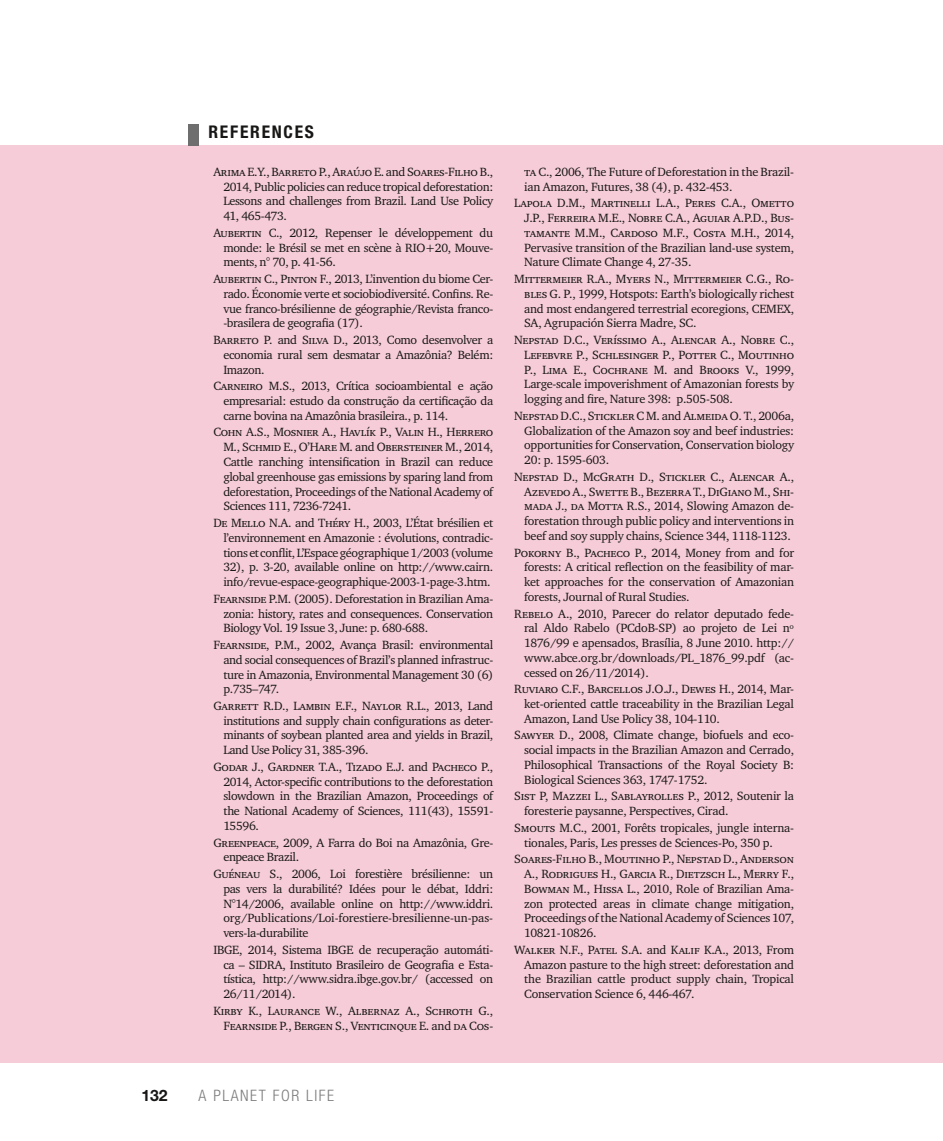
<style>
.page{position:relative;width:943px;height:1141px;background:#fff}
.page>*{position:absolute;margin:0;border:0;box-sizing:border-box;transform-origin:0 0}
.T6-RefBiblio{font:700 condensed 17.5px "Helvetica Neue";letter-spacing:.1em;color:#181716}
.t1{font:300 condensed 15.75px "Helvetica Neue";letter-spacing:.1em;color:#7a7b7a}
.t2{font:700 15.75px "Helvetica Neue";color:#181716}
.TX4-ReferenceBiblio{font:12.25px/14.9px "Charter ITC";letter-spacing:-.025em;color:#181716;text-align:justify}
</style>
<div class="page">
<div style="left:0;top:145px;width:943px;height:918px;background:#f5ccd8"></div>
<div style="left:189px;top:124px;width:10px;height:21px;background:#6e6e6e"></div>
<p class="T6-RefBiblio" style="left:208px;top:121px;width:107px">REFERENCES</p>
<p class="TX4-ReferenceBiblio" style="left:223px;top:164px;width:271px;text-indent:-10px">Arima E.Y., Barreto P., Araújo E. and Soares-Filho B., 2014, Public policies can reduce tropical deforestation:<br>Lessons and challenges from Brazil. Land Use Policy 41, 465-473.</p>
<p class="TX4-ReferenceBiblio" style="left:223px;top:225px;width:271px;text-indent:-10px">Aubertin C., 2012, Repenser le développement du monde: le Brésil se met en scène à RIO+20, Mouve&shy;ments, n° 70, p. 41-56.</p>
<p class="TX4-ReferenceBiblio" style="left:223px;top:271px;width:271px;text-indent:-10px">Aubertin C., Pinton F., 2013, L’invention du biome Cer&shy;rado. Économie verte et sociobiodiversité. Confins. Re&shy;vue franco-brésilienne de géographie/Revista franco--brasilera de geografia (17).</p>
<p class="TX4-ReferenceBiblio" style="left:223px;top:332px;width:271px;text-indent:-10px">Barreto P. and Silva D., 2013, Como desenvolver a economia rural sem desmatar a Amazônia? Belém:<br>Imazon.</p>
<p class="TX4-ReferenceBiblio" style="left:223px;top:378px;width:271px;text-indent:-10px">Carneiro M.S., 2013, Crítica socioambiental e ação empresarial: estudo da construção da certificação da carne bovina na Amazônia brasileira., p. 114.</p>
<p class="TX4-ReferenceBiblio" style="left:223px;top:424px;width:272px;text-indent:-10px">Cohn A.S., Mosnier A., Havlík P., Valin H., Herrero M., Schmid E., O’Hare M. and Obersteiner M., 2014, Cattle ranching intensification in Brazil can reduce global greenhouse gas emissions by sparing land from deforestation, Proceedings of the National Academy of Sciences 111, 7236-7241.</p>
<p class="TX4-ReferenceBiblio" style="left:223px;top:515px;width:271px;text-indent:-10px">De Mello N.A. and Théry H., 2003, L’État brésilien et l’environnement en Amazonie : évolutions, contradic&shy;tions et conflit, L’Espace géographique 1/2003 (volume 32), p. 3-20, available online on http://www.cairn. info/revue-espace-geographique-2003-1-page-3.htm.</p>
<p class="TX4-ReferenceBiblio" style="left:223px;top:591px;width:271px;text-indent:-10px">Fearnside P.M. (2005). Deforestation in Brazilian Ama&shy;zonia: history, rates and consequences. Conservation Biology Vol. 19 Issue 3, June: p. 680-688.</p>
<p class="TX4-ReferenceBiblio" style="left:223px;top:637px;width:271px;text-indent:-10px">Fearnside, P.M., 2002, Avança Brasil: environmental and social consequences of Brazil’s planned infrastruc&shy;ture in Amazonia, Environmental Management 30 (6) p.735–747.</p>
<p class="TX4-ReferenceBiblio" style="left:223px;top:698px;width:271px;text-indent:-10px">Garrett R.D., Lambin E.F., Naylor R.L., 2013, Land institutions and supply chain configurations as deter&shy;minants of soybean planted area and yields in Brazil, Land Use Policy 31, 385-396.</p>
<p class="TX4-ReferenceBiblio" style="left:223px;top:759px;width:272px;text-indent:-10px">Godar J., Gardner T.A., Tizado E.J. and Pacheco P., 2014, Actor-specific contributions to the deforestation slowdown in the Brazilian Amazon, Proceedings of the National Academy of Sciences, 111(43), 15591- 15596.</p>
<p class="TX4-ReferenceBiblio" style="left:223px;top:835px;width:271px;text-indent:-10px">Greenpeace, 2009, A Farra do Boi na Amazônia, Gre&shy;enpeace Brazil.</p>
<p class="TX4-ReferenceBiblio" style="left:223px;top:866px;width:271px;text-indent:-10px">Guéneau S., 2006, Loi forestière brésilienne: un pas vers la durabilité? Idées pour le débat, Iddri:<br>N°14/2006, available online on http://www.iddri. org/Publications/Loi-forestiere-bresilienne-un-pas&shy;vers-la-durabilite</p>
<p class="TX4-ReferenceBiblio" style="left:223px;top:942px;width:271px;text-indent:-10px">IBGE, 2014, Sistema IBGE de recuperação automáti&shy;ca – SIDRA, Instituto Brasileiro de Geografia e Esta&shy;tística, http://www.sidra.ibge.gov.br/ (accessed on 26/11/2014).</p>
<p class="TX4-ReferenceBiblio" style="left:213px;top:1003px;width:281px;text-align:right">Kirby K., Laurance W., Albernaz A., Schroth G.,<br>Fearnside P., Bergen S., Venticinque E. and da Cos-</p>
<p class="TX4-ReferenceBiblio" style="left:524px;top:164px;width:271px">ta C., 2006, The Future of Deforestation in the Brazil&shy;ian Amazon, Futures, 38 (4), p. 432-453.</p>
<p class="TX4-ReferenceBiblio" style="left:524px;top:195px;width:271px;text-indent:-10px">Lapola D.M., Martinelli L.A., Peres C.A., Ometto J.P., Ferreira M.E., Nobre C.A., Aguiar A.P.D., Bus&shy;tamante M.M., Cardoso M.F., Costa M.H., 2014, Pervasive transition of the Brazilian land-use system, Nature Climate Change 4, 27-35.</p>
<p class="TX4-ReferenceBiblio" style="left:524px;top:271px;width:271px;text-indent:-10px">Mittermeier R.A., Myers N., Mittermeier C.G., Ro&shy;bles G. P., 1999, Hotspots: Earth’s biologically richest and most endangered terrestrial ecoregions, CEMEX, SA, Agrupación Sierra Madre, SC.</p>
<p class="TX4-ReferenceBiblio" style="left:524px;top:332px;width:271px;text-indent:-10px">Nepstad D.C., Veríssimo A., Alencar A., Nobre C., Lefebvre P., Schlesinger P., Potter C., Moutinho P., Lima E., Cochrane M. and Brooks V., 1999, Large-scale impoverishment of Amazonian forests by logging and fire, Nature 398: p.505-508.</p>
<p class="TX4-ReferenceBiblio" style="left:524px;top:408px;width:271px;text-indent:-10px">Nepstad D.C., Stickler C M. and Almeida O. T., 2006a, Globalization of the Amazon soy and beef industries: opportunities for Conservation, Conservation biology 20: p. 1595-603.</p>
<p class="TX4-ReferenceBiblio" style="left:524px;top:469px;width:271px;text-indent:-10px">Nepstad D., McGrath D., Stickler C., Alencar A., Azevedo A., Swette B., Bezerra T., DiGiano M., Shi&shy;mada J., da Motta R.S., 2014, Slowing Amazon de&shy;forestation through public policy and interventions in beef and soy supply chains, Science 344, 1118-1123.</p>
<p class="TX4-ReferenceBiblio" style="left:524px;top:545px;width:271px;text-indent:-10px">Pokorny B., Pacheco P., 2014, Money from and for forests: A critical reflection on the feasibility of mar&shy;ket approaches for the conservation of Amazonian forests, Journal of Rural Studies.</p>
<p class="TX4-ReferenceBiblio" style="left:524px;top:606px;width:271px;text-indent:-10px">Rebelo A., 2010, Parecer do relator deputado fede&shy;ral Aldo Rabelo (PCdoB-SP) ao projeto de Lei nº 1876/99 e apensados, Brasília, 8 June 2010. http:// www.abce.org.br/downloads/PL_1876_99.pdf (ac&shy;cessed on 26/11/2014).</p>
<p class="TX4-ReferenceBiblio" style="left:524px;top:682px;width:271px;text-indent:-10px">Ruviaro C.F., Barcellos J.O.J., Dewes H., 2014, Mar&shy;ket-oriented cattle traceability in the Brazilian Legal Amazon, Land Use Policy 38, 104-110.</p>
<p class="TX4-ReferenceBiblio" style="left:524px;top:728px;width:271px;text-indent:-10px">Sawyer D., 2008, Climate change, biofuels and eco&shy;social impacts in the Brazilian Amazon and Cerrado, Philosophical Transactions of the Royal Society B:<br>Biological Sciences 363, 1747-1752.</p>
<p class="TX4-ReferenceBiblio" style="left:524px;top:789px;width:271px;text-indent:-10px">Sist P, Mazzei L., Sablayrolles P., 2012, Soutenir la foresterie paysanne, Perspectives, Cirad.</p>
<p class="TX4-ReferenceBiblio" style="left:524px;top:820px;width:271px;text-indent:-10px">Smouts M.C., 2001, Forêts tropicales, jungle interna&shy;tionales, Paris, Les presses de Sciences-Po, 350 p.</p>
<p class="TX4-ReferenceBiblio" style="left:524px;top:851px;width:271px;text-indent:-10px">Soares-Filho B., Moutinho P., Nepstad D., Anderson A., Rodrigues H., Garcia R., Dietzsch L., Merry F., Bowman M., Hissa L., 2010, Role of Brazilian Ama&shy;zon protected areas in climate change mitigation, Proceedings of the National Academy of Sciences 107, 10821-10826.</p>
<p class="TX4-ReferenceBiblio" style="left:524px;top:942px;width:271px;text-indent:-10px">Walker N.F., Patel S.A. and Kalif K.A., 2013, From Amazon pasture to the high street: deforestation and the Brazilian cattle product supply chain, Tropical Conservation Science 6, 446-467.</p>
<p class="t2" style="left:141px;top:1085px;width:28px">132</p>
<p class="t1" style="left:198px;top:1086px;width:137px">A PLANET FOR LIFE</p>
</div>
